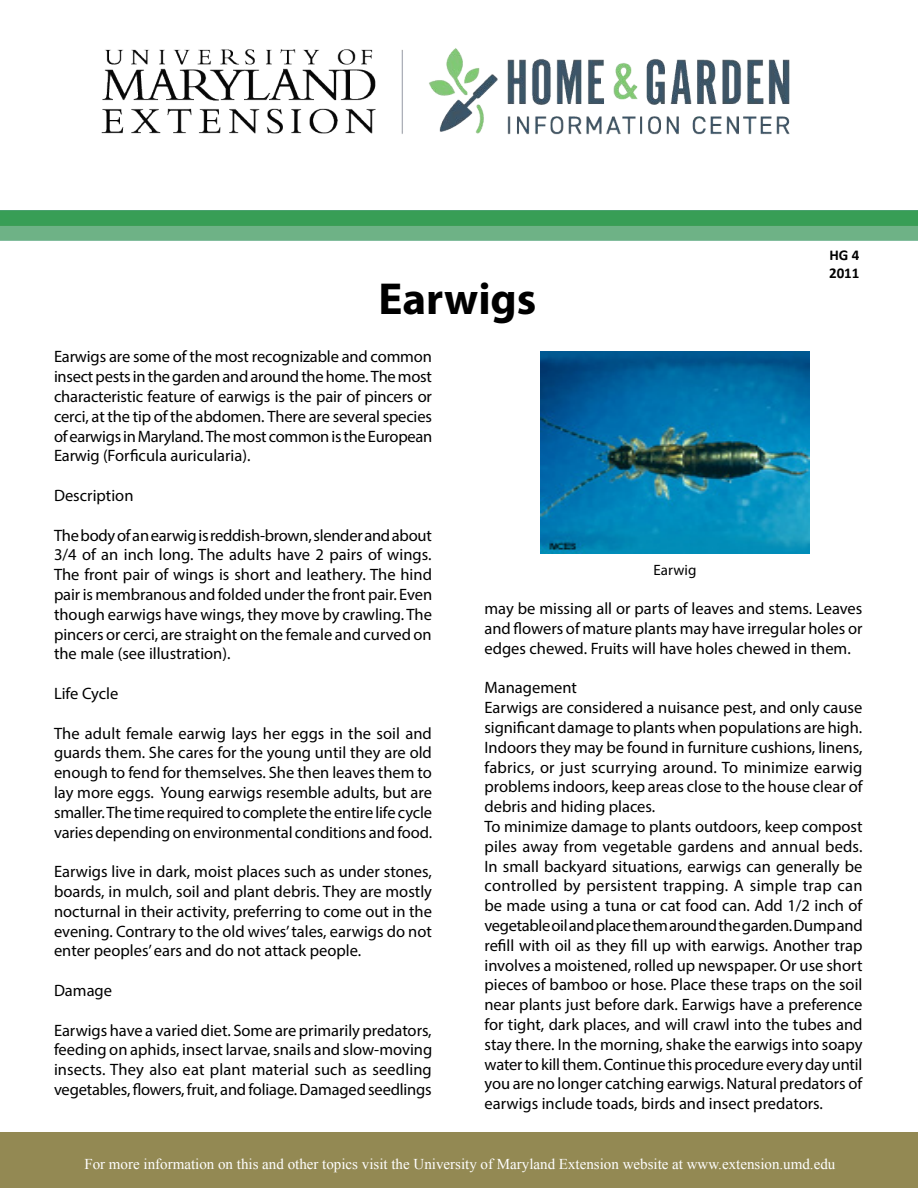
<style>
.page{position:relative;width:918px;height:1188px;background:#fff}
.page>*{position:absolute;margin:0;border:0;box-sizing:border-box;transform-origin:0 0}
.t1{font:700 45px "Myriad Pro";color:#000}
.t2{font:16.5px/19.8px "Myriad Pro";color:#000;text-align:justify}
.t3{font:15px "Times New Roman";color:#fff}
.t4{font:700 15px/18px "Calibri";color:#000}
.t5{font:15px "Myriad Pro";color:#000}
</style>
<div class="page">
<img style="left:540px;top:351px;width:270px;height:203px">
<div style="left:0;top:225px;width:918px;height:15px;background:#6eb286"></div>
<div style="left:0;top:211px;width:918px;height:14px;background:#389e56"></div>
<div style="left:1px;top:1133px;width:917px;height:55px;background:#938953"></div>
<img style="left:101px;top:48px;width:689px;height:87px">
<h1 class="t1" style="left:378px;top:269px;width:160px">Earwigs</h1>
<p class="t4" style="left:829px;top:246px;width:32px">HG 4<br>2011</p>
<p class="t2" style="left:54px;top:347px;width:380px">Earwigs are some of the most recognizable and common insect pests in the garden and around the home. The most characteristic feature of earwigs is the pair of pincers or cerci, at the tip of the abdomen. There are several species of earwigs in Maryland. The most common is the European Earwig (Forficula auricularia).</p>
<p class="t2" style="left:54px;top:485px;width:81px">Description</p>
<p class="t2" style="left:54px;top:525px;width:380px">The body of an earwig is reddish-brown, slender and about 3/4 of an inch long. The adults have 2 pairs of wings.<br>The front pair of wings is short and leathery. The hind pair is membranous and folded under the front pair. Even though earwigs have wings, they move by crawling. The pincers or cerci, are straight on the female and curved on the male (see illustration).</p>
<p class="t2" style="left:54px;top:683px;width:66px">Life Cycle</p>
<p class="t2" style="left:54px;top:723px;width:380px">The adult female earwig lays her eggs in the soil and guards them. She cares for the young until they are old enough to fend for themselves. She then leaves them to lay more eggs. Young earwigs resemble adults, but are smaller. The time required to complete the entire life cycle varies depending on environmental conditions and food.</p>
<p class="t2" style="left:54px;top:862px;width:380px">Earwigs live in dark, moist places such as under stones, boards, in mulch, soil and plant debris. They are mostly nocturnal in their activity, preferring to come out in the evening. Contrary to the old wives’ tales, earwigs do not enter peoples’ ears and do not attack people.</p>
<p class="t2" style="left:54px;top:980px;width:60px">Damage</p>
<p class="t2" style="left:54px;top:1020px;width:380px">Earwigs have a varied diet. Some are primarily predators, feeding on aphids, insect larvae, snails and slow-moving insects. They also eat plant material such as seedling vegetables, flowers, fruit, and foliage. Damaged seedlings</p>
<p class="t5" style="left:654px;top:561px;width:44px">Earwig</p>
<p class="t2" style="left:485px;top:598px;width:379px">may be missing all or parts of leaves and stems. Leaves and flowers of mature plants may have irregular holes or edges chewed. Fruits will have holes chewed in them.</p>
<p class="t2" style="left:485px;top:678px;width:380px;text-align:left">Management<br>Earwigs are considered a nuisance pest, and only cause significant damage to plants when populations are high.<br>Indoors they may be found in furniture cushions, linens, fabrics, or just scurrying around. To minimize earwig problems indoors, keep areas close to the house clear of debris and hiding places.<br>To minimize damage to plants outdoors, keep compost piles away from vegetable gardens and annual beds.<br>In small backyard situations, earwigs can generally be controlled by persistent trapping. A simple trap can be made using a tuna or cat food can. Add 1/2 inch of vegetable oil and place them around the garden. Dump and refill with oil as they fill up with earwigs. Another trap involves a moistened, rolled up newspaper. Or use short pieces of bamboo or hose. Place these traps on the soil near plants just before dark. Earwigs have a preference for tight, dark places, and will crawl into the tubes and stay there. In the morning, shake the earwigs into soapy water to kill them. Continue this procedure every day until you are no longer catching earwigs. Natural predators of earwigs include toads, birds and insect predators.</p>
<p class="t3" style="left:84px;top:1154px;width:752px">For more information on this and other topics visit the University of Maryland Extension website at www.extension.umd.edu</p>
</div>
